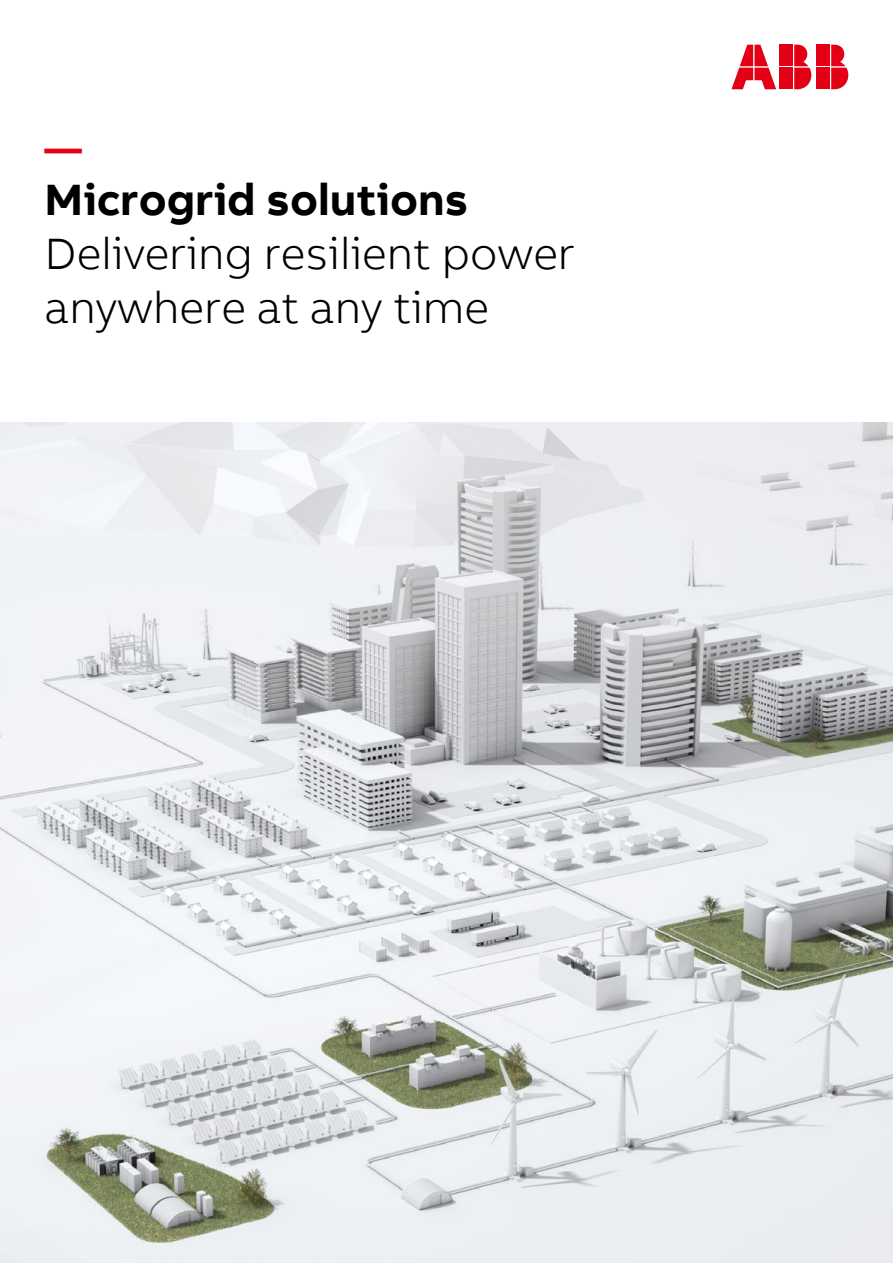
<style>
.page{position:relative;width:893px;height:1263px;background:#fff}
.page>*{position:absolute;margin:0;border:0;box-sizing:border-box;transform-origin:0 0}
.t1{font:300 45px/54px "AB Bvoice";color:#000}
.t2{font:700 45px "AB Bvoice";color:#000}
.t3{font:700 37.5px "AB Bvoice";color:#e30015}
</style>
<div class="page">
<div style="left:817px;top:45px;width:13px;height:21px;background:#e30015"></div>
<div style="left:817px;top:68px;width:13px;height:21px;background:#e30015"></div>
<svg style="left:831px;top:45px;width:17px;height:44px"></svg>
<svg style="left:731px;top:45px;width:45px;height:44px"></svg>
<div style="left:780px;top:45px;width:13px;height:21px;background:#e30015"></div>
<div style="left:780px;top:68px;width:13px;height:21px;background:#e30015"></div>
<svg style="left:794px;top:45px;width:17px;height:44px"></svg>
<img style="left:0;top:423px;width:893px;height:840px">
<p class="t3" style="left:45px;top:125px;width:39px">—</p>
<p class="t2" style="left:45px;top:171px;width:425px">Microgrid solutions</p>
<p class="t1" style="left:45px;top:227px;width:532px">Delivering resilient power anywhere at any time</p>
</div>
